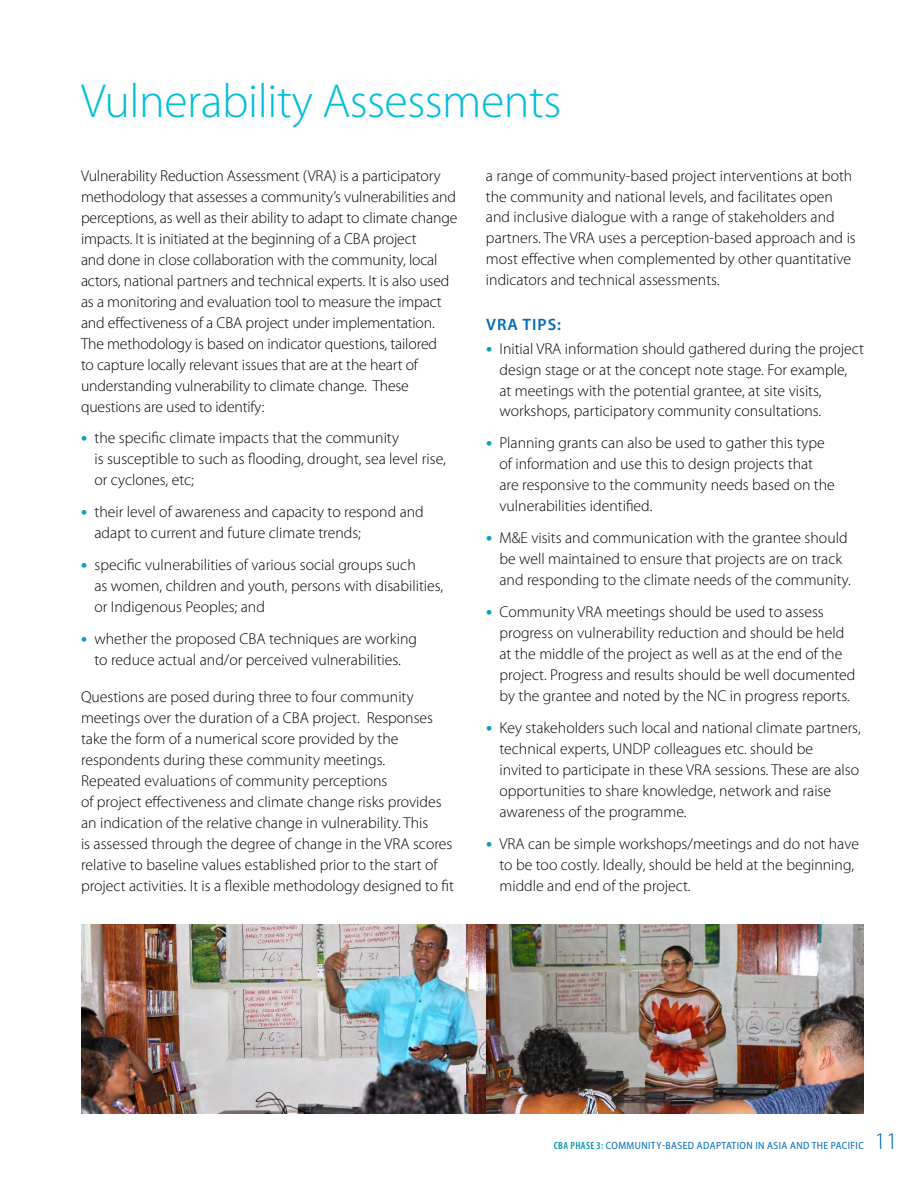
<style>
.page{position:relative;width:918px;height:1188px;background:#fff}
.page>*{position:absolute;margin:0;border:0;box-sizing:border-box;transform-origin:0 0}
.t1{font:300 48px "Myriad Pro";letter-spacing:-.01em;color:#03bed7}
.t2{font:300 24px "Myriad Pro";color:#006bb7}
.t3{font:600 16.5px "Myriad Pro";letter-spacing:.06em;color:#006bb7}
.t4{font:300 15.75px/21px "Myriad Pro";color:#000}
.t5{font:semi-condensed 10.5px "Myriad Pro";letter-spacing:.04em;color:#006bb7}
.s1{font-weight:700;font-size:18px;color:#00a3bc}
.s2{font-weight:600;font-stretch:condensed;color:#0098a9}
</style>
<div class="page">
<img style="left:81px;top:925px;width:783px;height:189px">
<h1 class="t1" style="left:81px;top:72px;width:482px">Vulnerability Assessments</h1>
<p class="t4" style="left:81px;top:165px;width:378px">Vulnerability Reduction Assessment (VRA) is a participatory methodology that assesses a community’s vulnerabilities and perceptions, as well as their ability to adapt to climate change impacts. It is initiated at the beginning of a CBA project<br>and done in close collaboration with the community, local actors, national partners and technical experts. It is also used as a monitoring and evaluation tool to measure the impact and effectiveness of a CBA project under implementation.<br>The methodology is based on indicator questions, tailored<br>to capture locally relevant issues that are at the heart of understanding vulnerability to climate change. These questions are used to identify:</p>
<p class="t4" style="left:94px;top:427px;width:353px;text-indent:-14px"><span class="s1">•</span> the specific climate impacts that the community<br>is susceptible to such as flooding, drought, sea level rise, or cyclones, etc;</p>
<p class="t4" style="left:94px;top:501px;width:331px;text-indent:-14px"><span class="s1">•</span> their level of awareness and capacity to respond and adapt to current and future climate trends;</p>
<p class="t4" style="left:94px;top:554px;width:350px;text-indent:-14px"><span class="s1">•</span> specific vulnerabilities of various social groups such<br>as women, children and youth, persons with disabilities, or Indigenous Peoples; and</p>
<p class="t4" style="left:81px;top:628px;width:338px;text-align:center"><span class="s1">•</span> whether the proposed CBA techniques are working to reduce actual and/or perceived vulnerabilities.</p>
<p class="t4" style="left:81px;top:686px;width:375px">Questions are posed during three to four community meetings over the duration of a CBA project. Responses take the form of a numerical score provided by the respondents during these community meetings.<br>Repeated evaluations of community perceptions<br>of project effectiveness and climate change risks provides an indication of the relative change in vulnerability. This<br>is assessed through the degree of change in the VRA scores relative to baseline values established prior to the start of project activities. It is a flexible methodology designed to fit</p>
<p class="t4" style="left:486px;top:165px;width:371px">a range of community-based project interventions at both the community and national levels, and facilitates open and inclusive dialogue with a range of stakeholders and partners. The VRA uses a perception-based approach and is most effective when complemented by other quantitative indicators and technical assessments.</p>
<p class="t3" style="left:486px;top:314px;width:76px">VRA TIPS:</p>
<p class="t4" style="left:500px;top:338px;width:366px;text-indent:-14px"><span class="s1">•</span> Initial VRA information should gathered during the project design stage or at the concept note stage. For example,<br>at meetings with the potential grantee, at site visits, workshops, participatory community consultations.</p>
<p class="t4" style="left:500px;top:432px;width:337px;text-indent:-14px"><span class="s1">•</span> Planning grants can also be used to gather this type of information and use this to design projects that are responsive to the community needs based on the vulnerabilities identified.</p>
<p class="t4" style="left:500px;top:527px;width:353px;text-indent:-14px"><span class="s1">•</span> M&amp;E visits and communication with the grantee should be well maintained to ensure that projects are on track and responding to the climate needs of the community.</p>
<p class="t4" style="left:500px;top:601px;width:357px;text-indent:-14px"><span class="s1">•</span> Community VRA meetings should be used to assess progress on vulnerability reduction and should be held at the middle of the project as well as at the end of the project. Progress and results should be well documented by the grantee and noted by the NC in progress reports.</p>
<p class="t4" style="left:500px;top:717px;width:363px;text-indent:-14px"><span class="s1">•</span> Key stakeholders such local and national climate partners, technical experts, UNDP colleagues etc. should be<br>invited to participate in these VRA sessions. These are also opportunities to share knowledge, network and raise awareness of the programme.</p>
<p class="t4" style="left:500px;top:833px;width:361px;text-indent:-14px"><span class="s1">•</span> VRA can be simple workshops/meetings and do not have to be too costly. Ideally, should be held at the beginning, middle and end of the project.</p>
<p class="t5" style="left:554px;top:1140px;width:312px"><span class="s2">CBA PHASE 3:</span> COMMUNITY-BASED ADAPTATION IN ASIA AND THE PACIFIC</p>
<h2 class="t2" style="left:874px;top:1127px;width:25px">11</h2>
</div>
